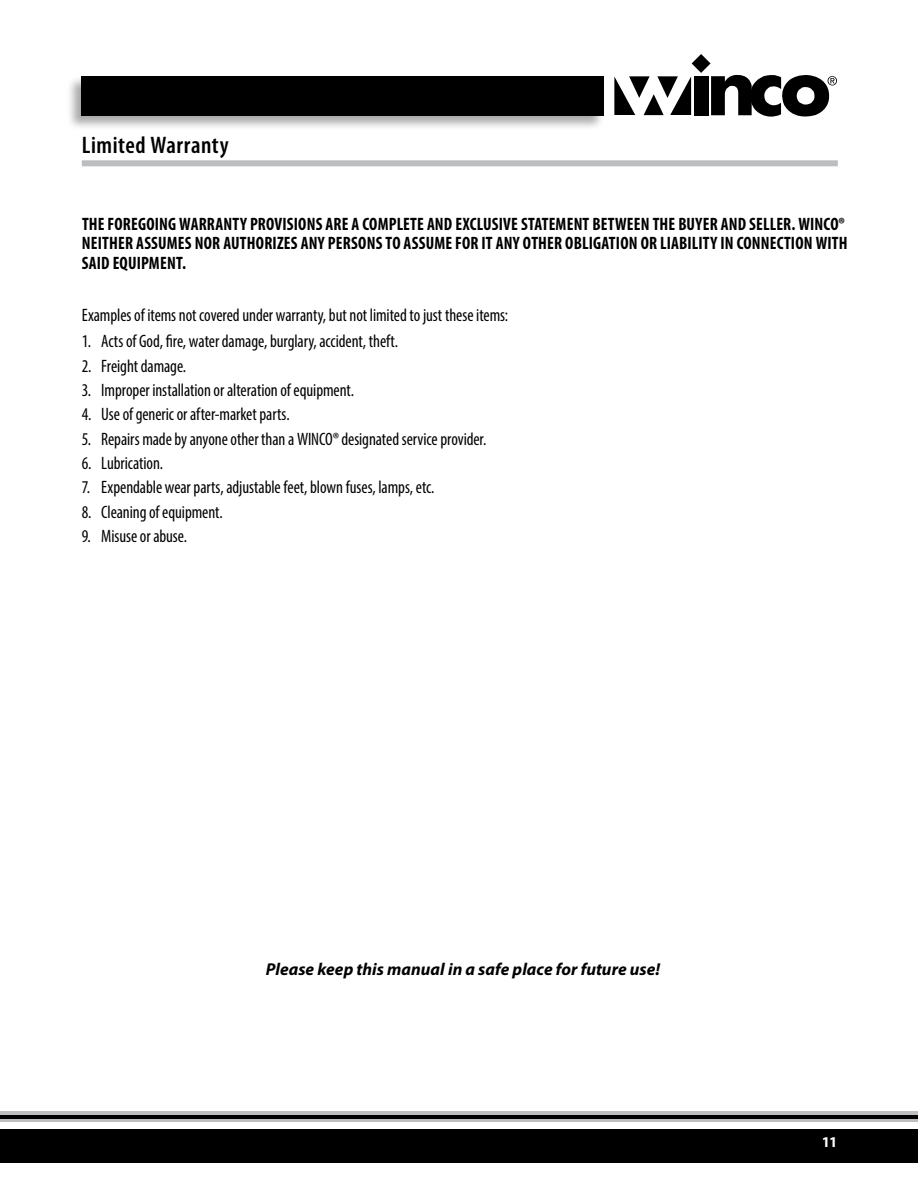
<style>
.page{position:relative;width:918px;height:1188px;background:#fff}
.page>*{position:absolute;margin:0;border:0;box-sizing:border-box;transform-origin:0 0}
.t1{font:600 condensed 24px "Myriad Pro";letter-spacing:.02em;color:#000}
.t2{font:condensed 18px "Myriad Pro";letter-spacing:-.005em;color:#000;scale:.95 1}
.t3{font:700 condensed 18px "Myriad Pro";letter-spacing:.01em;color:#000;scale:.95 1}
.t4{font:italic 700 17.25px "Myriad Pro";color:#000}
.t5{font:700 15px "Myriad Pro";color:#fff}
</style>
<div class="page">
<div style="left:0;top:1129px;width:918px;height:34px;background:#000"></div>
<svg style="left:0;top:1111px;width:918px;height:11px;background:#a4a6a8"></svg>
<hr style="left:0;top:1115px;width:918px;height:3px;background:#000">
<div style="left:66px;top:75px;width:539px;height:56px;background:#000;opacity:.34"></div>
<div style="left:81px;top:76px;width:522px;height:40px;background:#000"></div>
<svg style="left:614px;top:54px;width:223px;height:63px"></svg>
<div style="left:82px;top:160px;width:756px;height:6px;background:#bcbec0"></div>
<h1 class="t1" style="left:82px;top:132px;width:148px">Limited Warranty</h1>
<p class="t3" style="left:82px;top:212px;width:305px">THE FOREGOING WARRANTY PROVISIONS ARE A COMPLETE</p>
<p class="t3" style="left:427px;top:212px;width:39px">AND EXCLUS</p>
<p class="t3" style="left:499px;top:212px;width:55px">IVE STATEME</p>
<p class="t3" style="left:574px;top:212px;width:120px">NTBETWEEN THE BUYE</p>
<p class="t3" style="left:710px;top:212px;width:50px">R AND SELLE</p>
<p class="t3" style="left:783px;top:212px;width:66px">R. WINCO®</p>
<p class="t3" style="left:82px;top:232px;width:75px">NEITHER ASSUMES</p>
<p class="t3" style="left:195px;top:232px;width:48px">NOR AUTHO</p>
<p class="t3" style="left:264px;top:232px;width:165px">RIZES ANY PERSONS TO ASSUME</p>
<p class="t3" style="left:455px;top:232px;width:81px">FOR IT ANY OTHE</p>
<p class="t3" style="left:554px;top:232px;width:302px">R OBLIGATION OR LIABILITY IN CONNECTION WITH</p>
<p class="t3" style="left:82px;top:251px;width:111px">SAID EQUIPMENT.</p>
<p class="t2" style="left:82px;top:304px;width:450px">Examples of items not covered under warranty, but not limited to just these items:</p>
<p class="t2" style="left:82px;top:330px;width:335px">1. Acts of God, fire, water damage, burglary, accident, theft.</p>
<p class="t2" style="left:82px;top:355px;width:112px">2. Freight damage.</p>
<p class="t2" style="left:82px;top:379px;width:288px">3. Improper installation or alteration of equipment.</p>
<p class="t2" style="left:82px;top:403px;width:220px">4. Use of generic or after-market parts.</p>
<p class="t2" style="left:82px;top:428px;width:428px">5. Repairs made by anyone other than a WINCO® designated service provider.</p>
<p class="t2" style="left:82px;top:452px;width:87px">6. Lubrication.</p>
<p class="t2" style="left:82px;top:477px;width:373px">7. Expendable wear parts, adjustable feet, blown fuses, lamps, etc.</p>
<p class="t2" style="left:82px;top:501px;width:150px">8. Cleaning of equipment.</p>
<p class="t2" style="left:82px;top:525px;width:112px">9. Misuse or abuse.</p>
<p class="t4" style="left:266px;top:958px;width:396px">Please keep this manual in a safe place for future use!</p>
<p class="t5" style="left:822px;top:1132px;width:17px">11</p>
</div>
